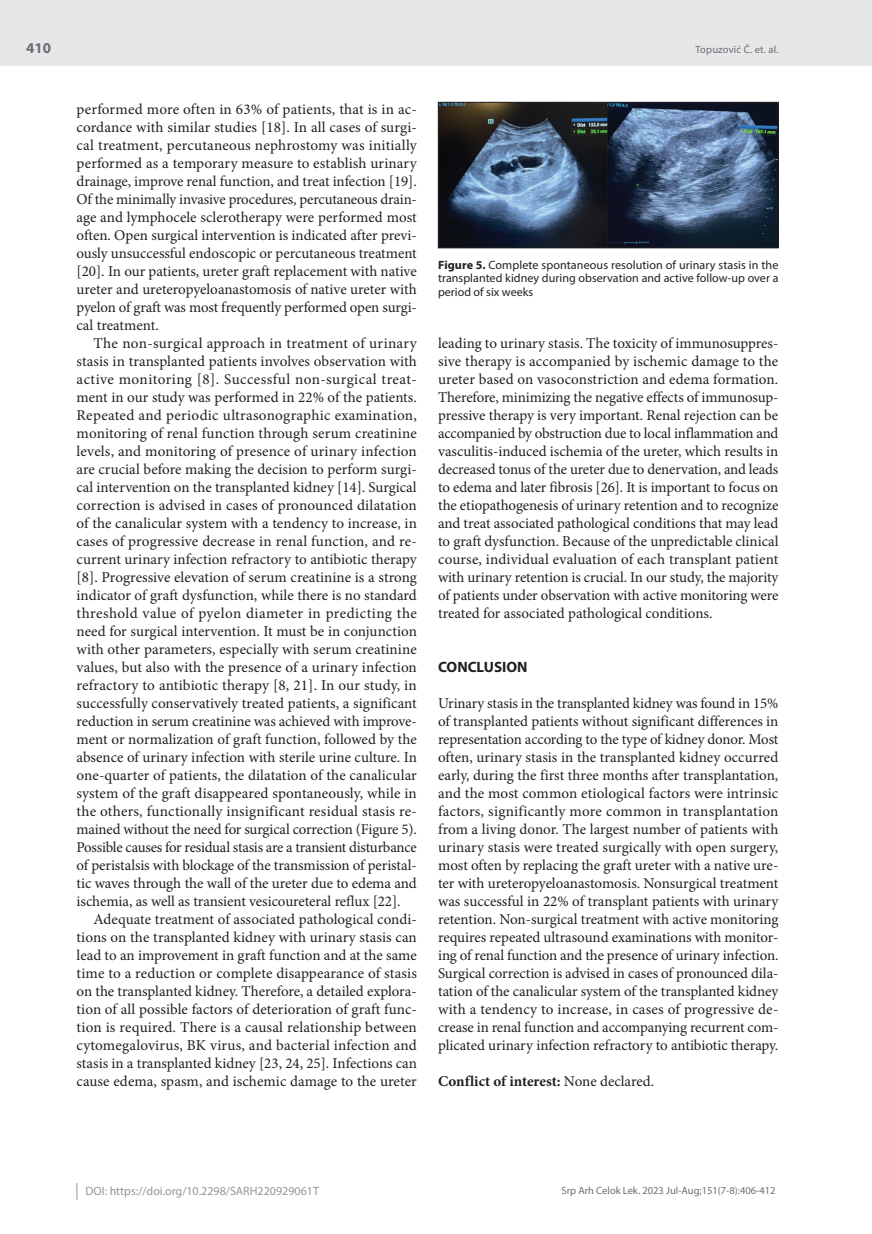
<style>
.page{position:relative;width:872px;height:1234px;background:#fff}
.page>*{position:absolute;margin:0;border:0;box-sizing:border-box;transform-origin:0 0}
.t1{font:15px/18px "Minion Pro";letter-spacing:-.005em;color:#231f20;text-align:justify}
.t2{font:700 15px "Minion Pro";color:#231f20}
.t3{font:700 15px "Myriad Pro";color:#231f20}
.t4{font:700 15px "Myriad Pro";color:#6c6d70}
.t5{font:12px/13.5px "Myriad Pro";letter-spacing:.005em;color:#231f20;text-align:justify}
.t6{font:12px "Myriad Pro";color:#939598}
.t7{font:10.5px "Myriad Pro";color:#6c6d70}
.s1{font-weight:700}
.s2{font-weight:400}
</style>
<div class="page">
<div style="left:0;top:0;width:872px;height:66px;background:#e6e7e9"></div>
<svg style="left:77px;top:1183px;width:1px;height:16px"></svg>
<img style="left:440px;top:104px;width:336px;height:142px">
<div style="left:438px;top:102px;width:340px;height:146px;border:1px solid #231f20"></div>
<p class="t4" style="left:26px;top:38px;width:26px">410</p>
<p class="t1" style="left:77px;top:100px;width:342px">performed more often in 63% of patients, that is in ac&shy;cordance with similar studies [18]. In all cases of surgi&shy;cal treatment, percutaneous nephrostomy was initially performed as a temporary measure to establish urinary drainage, improve renal function, and treat infection [19].<br>Of the minimally invasive procedures, percutaneous drain&shy;age and lymphocele sclerotherapy were performed most often. Open surgical intervention is indicated after previ&shy;ously unsuccessful endoscopic or percutaneous treatment [20]. In our patients, ureter graft replacement with native ureter and ureteropyeloanastomosis of native ureter with pyelon of graft was most frequently performed open surgi&shy;cal treatment.</p>
<p class="t1" style="left:77px;top:334px;width:342px;text-indent:17px">The non-surgical approach in treatment of urinary stasis in transplanted patients involves observation with active monitoring [8]. Successful non-surgical treat&shy;ment in our study was performed in 22% of the patients.<br>Repeated and periodic ultrasonographic examination, monitoring of renal function through serum creatinine levels, and monitoring of presence of urinary infection are crucial before making the decision to perform surgi&shy;cal intervention on the transplanted kidney [14]. Surgical correction is advised in cases of pronounced dilatation of the canalicular system with a tendency to increase, in cases of progressive decrease in renal function, and re&shy;current urinary infection refractory to antibiotic therapy [8]. Progressive elevation of serum creatinine is a strong indicator of graft dysfunction, while there is no standard threshold value of pyelon diameter in predicting the need for surgical intervention. It must be in conjunction with other parameters, especially with serum creatinine values, but also with the presence of a urinary infection refractory to antibiotic therapy [8, 21]. In our study, in successfully conservatively treated patients, a significant reduction in serum creatinine was achieved with improve&shy;ment or normalization of graft function, followed by the absence of urinary infection with sterile urine culture. In one-quarter of patients, the dilatation of the canalicular system of the graft disappeared spontaneously, while in the others, functionally insignificant residual stasis re&shy;mained without the need for surgical correction (Figure 5).<br>Possible causes for residual stasis are a transient disturbance of peristalsis with blockage of the transmission of peristal&shy;tic waves through the wall of the ureter due to edema and ischemia, as well as transient vesicoureteral reflux [22].</p>
<p class="t1" style="left:77px;top:910px;width:342px;text-indent:17px">Adequate treatment of associated pathological condi&shy;tions on the transplanted kidney with urinary stasis can lead to an improvement in graft function and at the same time to a reduction or complete disappearance of stasis on the transplanted kidney. Therefore, a detailed explora&shy;tion of all possible factors of deterioration of graft func&shy;tion is required. There is a causal relationship between cytomegalovirus, BK virus, and bacterial infection and stasis in a transplanted kidney [23, 24, 25]. Infections can cause edema, spasm, and ischemic damage to the ureter</p>
<p class="t7" style="left:695px;top:43px;width:84px">Topuzović Č. et. al.</p>
<p class="t5" style="left:438px;top:257px;width:342px"><span class="s1">Figure 5.</span> Complete spontaneous resolution of urinary stasis in the transplanted kidney during observation and active follow-up over a period of six weeks</p>
<p class="t1" style="left:438px;top:334px;width:342px">leading to urinary stasis. The toxicity of immunosuppres&shy;sive therapy is accompanied by ischemic damage to the ureter based on vasoconstriction and edema formation.<br>Therefore, minimizing the negative effects of immunosup&shy;pressive therapy is very important. Renal rejection can be accompanied by obstruction due to local inflammation and vasculitis-induced ischemia of the ureter, which results in decreased tonus of the ureter due to denervation, and leads to edema and later fibrosis [26]. It is important to focus on the etiopathogenesis of urinary retention and to recognize and treat associated pathological conditions that may lead to graft dysfunction. Because of the unpredictable clinical course, individual evaluation of each transplant patient with urinary retention is crucial. In our study, the majority of patients under observation with active monitoring were treated for associated pathological conditions.</p>
<p class="t3" style="left:438px;top:657px;width:91px">CONCLUSION</p>
<p class="t1" style="left:438px;top:694px;width:342px">Urinary stasis in the transplanted kidney was found in 15% of transplanted patients without significant differences in representation according to the type of kidney donor. Most often, urinary stasis in the transplanted kidney occurred early, during the first three months after transplantation, and the most common etiological factors were intrinsic factors, significantly more common in transplantation from a living donor. The largest number of patients with urinary stasis were treated surgically with open surgery, most often by replacing the graft ureter with a native ure&shy;ter with ureteropyeloanastomosis. Nonsurgical treatment was successful in 22% of transplant patients with urinary retention. Non-surgical treatment with active monitoring requires repeated ultrasound examinations with monitor&shy;ing of renal function and the presence of urinary infection.<br>Surgical correction is advised in cases of pronounced dila&shy;tation of the canalicular system of the transplanted kidney with a tendency to increase, in cases of progressive de&shy;crease in renal function and accompanying recurrent com&shy;plicated urinary infection refractory to antibiotic therapy.</p>
<p class="t2" style="left:438px;top:1070px;width:217px">Conflict of interest: <span class="s2">None declared.</span></p>
<p class="t6" style="left:86px;top:1183px;width:235px">DOI: https://doi.org/10.2298/SARH220929061T</p>
<p class="t7" style="left:561px;top:1184px;width:216px">Srp Arh Celok Lek. 2023 Jul-Aug;151(7-8):406-412</p>
</div>
